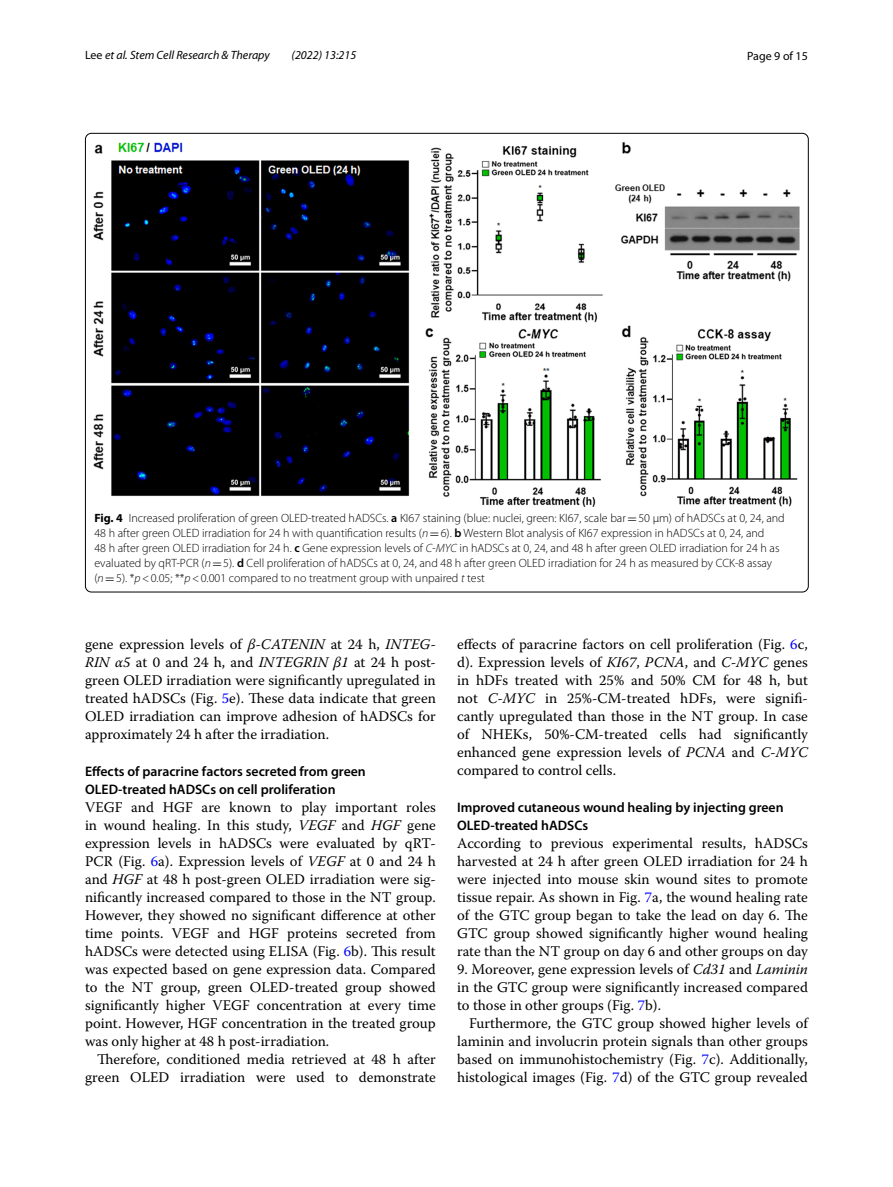
<style>
.page{position:relative;width:893px;height:1187px;background:#fff}
.page>*{position:absolute;margin:0;border:0;box-sizing:border-box;transform-origin:0 0}
.t1{font:14.7px/18px "Warnock Pro";color:#000;text-align:justify}
.t2{font:600 13.8px/18px "Myriad Pro";color:#000}
.t3{font:300 12px/15px "Myriad Pro";color:#000}
.t4{font:italic 12px "Myriad Pro";color:#000}
.t5{font:12px "Myriad Pro";color:#000}
.s1{font-style:normal}
.s2{font-weight:700}
.s3{font-weight:600}
.s4{font-family:"MTSY";font-weight:400}
.s5{font-style:italic}
.s6{color:#00f}
</style>
<div class="page">
<img style="left:94px;top:142px;width:706px;height:364px">
<p class="t4" style="left:85px;top:48px;width:186px"><span class="s1">Lee</span> et al. Stem Cell Research &amp; Therapy</p>
<p class="t4" style="left:292px;top:48px;width:66px">(2022) 13:215</p>
<p class="t5" style="left:747px;top:48px;width:62px">Page 9 of 15</p>
<p class="t3" style="left:94px;top:510px;width:692px"><span class="s2">Fig. 4</span> Increased proliferation of green OLED-treated hADSCs. <span class="s3">a</span> KI67 staining (blue: nuclei, green: KI67, scale bar<span class="s4">=</span>50 µm) of hADSCs at 0, 24, and 48 h after green OLED irradiation for 24 h with quantification results (<span class="s5">n</span><span class="s4">=</span>6). <span class="s3">b</span> Western Blot analysis of KI67 expression in hADSCs at 0, 24, and<br>48 h after green OLED irradiation for 24 h. <span class="s3">c</span> Gene expression levels of <span class="s5">C-MYC</span> in hADSCs at 0, 24, and 48 h after green OLED irradiation for 24 h as evaluated by qRT-PCR (<span class="s5">n</span><span class="s4">=</span>5). <span class="s3">d</span> Cell proliferation of hADSCs at 0, 24, and 48 h after green OLED irradiation for 24 h as measured by CCK-8 assay (<span class="s5">n</span><span class="s4">=</span>5). *<span class="s5">p</span>&lt;0.05; **<span class="s5">p</span>&lt;0.001 compared to no treatment group with unpaired <span class="s5">t</span> test</p>
<p class="t1" style="left:85px;top:635px;width:352px">gene expression levels of <span class="s5">β-CATENIN</span> at 24 h, <span class="s5">INTEG-RIN α5</span> at 0 and 24 h, and <span class="s5">INTEGRIN β1</span> at 24 h post&shy;green OLED irradiation were significantly upregulated in treated hADSCs (Fig. <span class="s6">5</span>e). These data indicate that green OLED irradiation can improve adhesion of hADSCs for approximately 24 h after the irradiation.</p>
<p class="t2" style="left:85px;top:761px;width:282px">Effects of paracrine factors secreted from green<br>OLED‑treated hADSCs on cell proliferation</p>
<p class="t1" style="left:85px;top:797px;width:352px">VEGF and HGF are known to play important roles in wound healing. In this study, <span class="s5">VEGF</span> and <span class="s5">HGF</span> gene expression levels in hADSCs were evaluated by qRT-PCR (Fig. <span class="s6">6</span>a). Expression levels of <span class="s5">VEGF</span> at 0 and 24 h and <span class="s5">HGF</span> at 48 h post-green OLED irradiation were sig&shy;nificantly increased compared to those in the NT group.<br>However, they showed no significant difference at other time points. VEGF and HGF proteins secreted from hADSCs were detected using ELISA (Fig. <span class="s6">6</span>b). This result was expected based on gene expression data. Compared to the NT group, green OLED-treated group showed significantly higher VEGF concentration at every time point. However, HGF concentration in the treated group was only higher at 48 h post-irradiation.</p>
<p class="t1" style="left:85px;top:1049px;width:352px;text-align:right">Therefore, conditioned media retrieved at 48 h after green OLED irradiation were used to demonstrate</p>
<p class="t1" style="left:457px;top:635px;width:352px">effects of paracrine factors on cell proliferation (Fig. <span class="s6">6</span>c, d). Expression levels of <span class="s5">KI67</span>, <span class="s5">PCNA</span>, and <span class="s5">C-MYC</span> genes in hDFs treated with 25% and 50% CM for 48 h, but not <span class="s5">C-MYC</span> in 25%-CM-treated hDFs, were signifi&shy;cantly upregulated than those in the NT group. In case of NHEKs, 50%-CM-treated cells had significantly enhanced gene expression levels of <span class="s5">PCNA</span> and <span class="s5">C-MYC </span>compared to control cells.</p>
<p class="t2" style="left:457px;top:797px;width:328px">Improved cutaneous wound healing by injecting green<br>OLED‑treated hADSCs</p>
<p class="t1" style="left:457px;top:833px;width:352px">According to previous experimental results, hADSCs harvested at 24 h after green OLED irradiation for 24 h were injected into mouse skin wound sites to promote tissue repair. As shown in Fig. <span class="s6">7</span>a, the wound healing rate of the GTC group began to take the lead on day 6. The GTC group showed significantly higher wound healing rate than the NT group on day 6 and other groups on day</p>
<p class="t1" style="left:457px;top:959px;width:352px">9. Moreover, gene expression levels of <span class="s5">Cd31</span> and <span class="s5">Laminin </span>in the GTC group were significantly increased compared to those in other groups (Fig. <span class="s6">7</span>b).</p>
<p class="t1" style="left:457px;top:1013px;width:352px;text-indent:12px">Furthermore, the GTC group showed higher levels of laminin and involucrin protein signals than other groups based on immunohistochemistry (Fig. <span class="s6">7</span>c). Additionally, histological images (Fig. <span class="s6">7</span>d) of the GTC group revealed</p>
</div>
